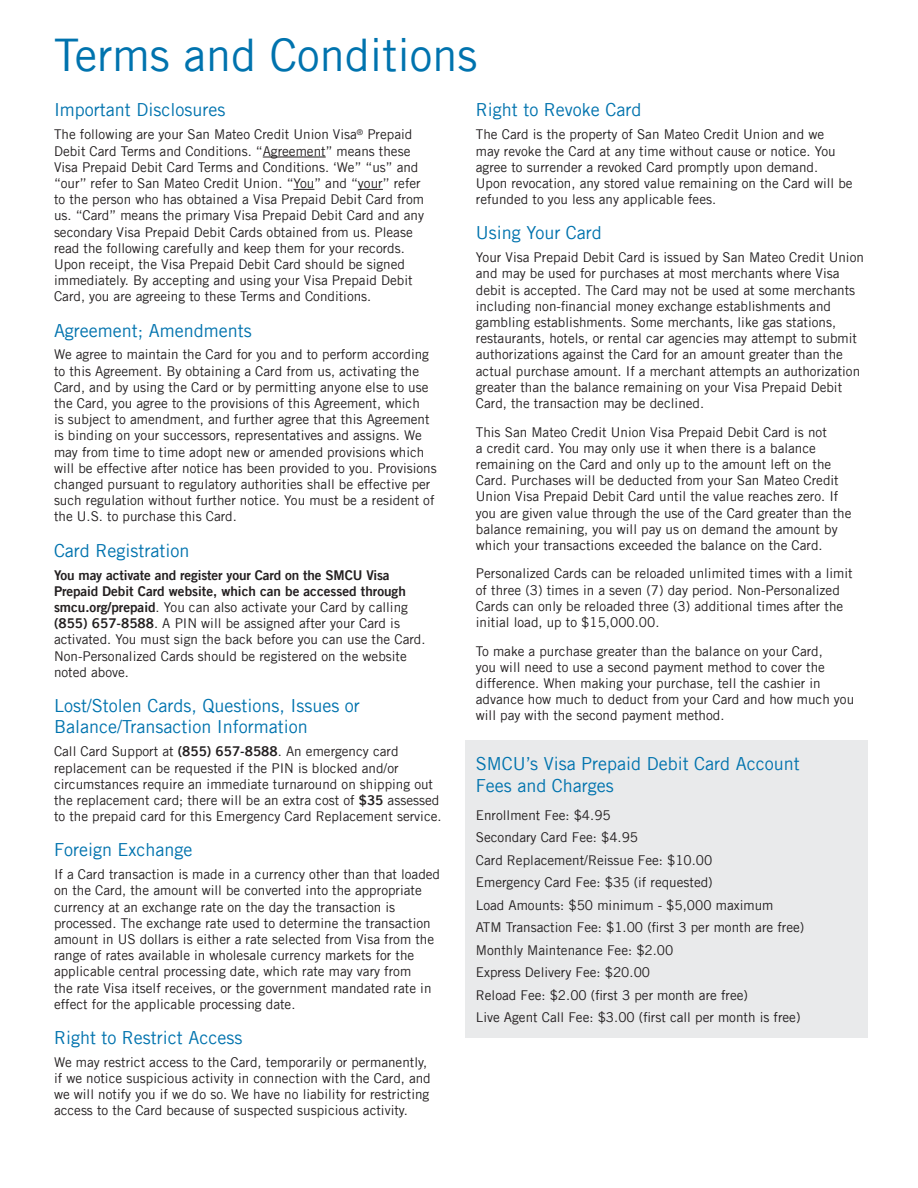
<style>
.page{position:relative;width:918px;height:1188px;background:#fff}
.page>*{position:absolute;margin:0;border:0;box-sizing:border-box;transform-origin:0 0}
.t1{font:45px "Trade Gothic LT";color:#0073ae}
.t2{font:18px/21.6px "Trade Gothic LT";color:#0073ae}
.t3{font:13.5px/16.2px "Trade Gothic LT";color:#231f20}
.t4{font:13.5px/16.2px "Trade Gothic LT Bold Two";letter-spacing:-.01em;color:#231f20}
.s1{font-family:"Trade Gothic LT Bold Two"}
</style>
<div class="page">
<div style="left:465px;top:741px;width:402px;height:297px;background:#e9eaeb"></div>
<hr style="left:263px;top:157px;width:63px;height:1px;background:#231f20">
<svg style="left:293px;top:189px;width:21px;height:1px"></svg>
<svg style="left:358px;top:189px;width:25px;height:1px"></svg>
<h1 class="t1" style="left:54px;top:28px;width:425px">Terms and Conditions</h1>
<h2 class="t2" style="left:54px;top:99px;width:173px">Important Disclosures</h2>
<p class="t3" style="left:54px;top:126px;width:372px">The following are your San Mateo Credit Union Visa<sup>®</sup> Prepaid Debit Card Terms and Conditions. “Agreement” means these Visa Prepaid Debit Card Terms and Conditions. ‘We” “us” and “our’’ refer to San Mateo Credit Union. “You” and “your’’ refer to the person who has obtained a Visa Prepaid Debit Card from us. “Card” means the primary Visa Prepaid Debit Card and any secondary Visa Prepaid Debit Cards obtained from us. Please read the following carefully and keep them for your records.<br>Upon receipt, the Visa Prepaid Debit Card should be signed immediately. By accepting and using your Visa Prepaid Debit Card, you are agreeing to these Terms and Conditions.</p>
<h2 class="t2" style="left:54px;top:319px;width:199px">Agreement; Amendments</h2>
<p class="t3" style="left:54px;top:346px;width:384px">We agree to maintain the Card for you and to perform according to this Agreement. By obtaining a Card from us, activating the Card, and by using the Card or by permitting anyone else to use the Card, you agree to the provisions of this Agreement, which<br>is subject to amendment, and further agree that this Agreement is binding on your successors, representatives and assigns. We may from time to time adopt new or amended provisions which will be effective after notice has been provided to you. Provisions changed pursuant to regulatory authorities shall be effective per such regulation without further notice. You must be a resident of the U.S. to purchase this Card.</p>
<h2 class="t2" style="left:54px;top:539px;width:137px">Card Registration</h2>
<p class="t4" style="left:54px;top:566px;width:353px">You may activate and register your Card on the SMCU Visa<br>Prepaid Debit Card website, which can be accessed through</p>
<p class="t3" style="left:54px;top:599px;width:373px"><span class="s1">smcu.org/prepaid</span>. You can also activate your Card by calling <span class="s1">(855) 657-8588</span>. A PIN will be assigned after your Card is activated. You must sign the back before you can use the Card.<br>Non-Personalized Cards should be registered on the website noted above.</p>
<h2 class="t2" style="left:54px;top:694px;width:307px">Lost/Stolen Cards, Questions, Issues or<br>Balance/Transaction Information</h2>
<p class="t3" style="left:54px;top:743px;width:389px">Call Card Support at <span class="s1">(855) 657-8588</span>. An emergency card replacement can be requested if the PIN is blocked and/or circumstances require an immediate turnaround on shipping out the replacement card; there will be an extra cost of <span class="s1">$35</span> assessed to the prepaid card for this Emergency Card Replacement service.</p>
<h2 class="t2" style="left:54px;top:839px;width:140px">Foreign Exchange</h2>
<p class="t3" style="left:54px;top:866px;width:388px">If a Card transaction is made in a currency other than that loaded on the Card, the amount will be converted into the appropriate currency at an exchange rate on the day the transaction is processed. The exchange rate used to determine the transaction amount in US dollars is either a rate selected from Visa from the range of rates available in wholesale currency markets for the applicable central processing date, which rate may vary from<br>the rate Visa itself receives, or the government mandated rate in effect for the applicable processing date.</p>
<h2 class="t2" style="left:54px;top:1027px;width:190px">Right to Restrict Access</h2>
<p class="t3" style="left:54px;top:1054px;width:378px">We may restrict access to the Card, temporarily or permanently, if we notice suspicious activity in connection with the Card, and we will notify you if we do so. We have no liability for restricting access to the Card because of suspected suspicious activity.</p>
<h2 class="t2" style="left:476px;top:99px;width:167px">Right to Revoke Card</h2>
<p class="t3" style="left:476px;top:126px;width:378px">The Card is the property of San Mateo Credit Union and we<br>may revoke the Card at any time without cause or notice. You agree to surrender a revoked Card promptly upon demand.<br>Upon revocation, any stored value remaining on the Card will be refunded to you less any applicable fees.</p>
<h2 class="t2" style="left:476px;top:222px;width:127px">Using Your Card</h2>
<p class="t3" style="left:476px;top:249px;width:390px">Your Visa Prepaid Debit Card is issued by San Mateo Credit Union and may be used for purchases at most merchants where Visa debit is accepted. The Card may not be used at some merchants including non-financial money exchange establishments and gambling establishments. Some merchants, like gas stations, restaurants, hotels, or rental car agencies may attempt to submit authorizations against the Card for an amount greater than the actual purchase amount. If a merchant attempts an authorization greater than the balance remaining on your Visa Prepaid Debit Card, the transaction may be declined.</p>
<p class="t3" style="left:476px;top:424px;width:377px">This San Mateo Credit Union Visa Prepaid Debit Card is not<br>a credit card. You may only use it when there is a balance remaining on the Card and only up to the amount left on the Card. Purchases will be deducted from your San Mateo Credit Union Visa Prepaid Debit Card until the value reaches zero. If you are given value through the use of the Card greater than the balance remaining, you will pay us on demand the amount by which your transactions exceeded the balance on the Card.</p>
<p class="t3" style="left:476px;top:565px;width:378px">Personalized Cards can be reloaded unlimited times with a limit of three (3) times in a seven (7) day period. Non-Personalized Cards can only be reloaded three (3) additional times after the initial load, up to $15,000.00.</p>
<p class="t3" style="left:476px;top:643px;width:380px">To make a purchase greater than the balance on your Card,<br>you will need to use a second payment method to cover the difference. When making your purchase, tell the cashier in advance how much to deduct from your Card and how much you will pay with the second payment method.</p>
<h2 class="t2" style="left:476px;top:753px;width:325px">SMCU’s Visa Prepaid Debit Card Account<br>Fees and Charges</h2>
<p class="t3" style="left:476px;top:803px;width:330px;line-height:22.5px">Enrollment Fee: $4.95<br>Secondary Card Fee: $4.95<br>Card Replacement/Reissue Fee: $10.00<br>Emergency Card Fee: $35 (if requested)<br>Load Amounts: $50 minimum - $5,000 maximum<br>ATM Transaction Fee: $1.00 (first 3 per month are free)<br>Monthly Maintenance Fee: $2.00<br>Express Delivery Fee: $20.00<br>Reload Fee: $2.00 (first 3 per month are free)<br>Live Agent Call Fee: $3.00 (first call per month is free)</p>
</div>
